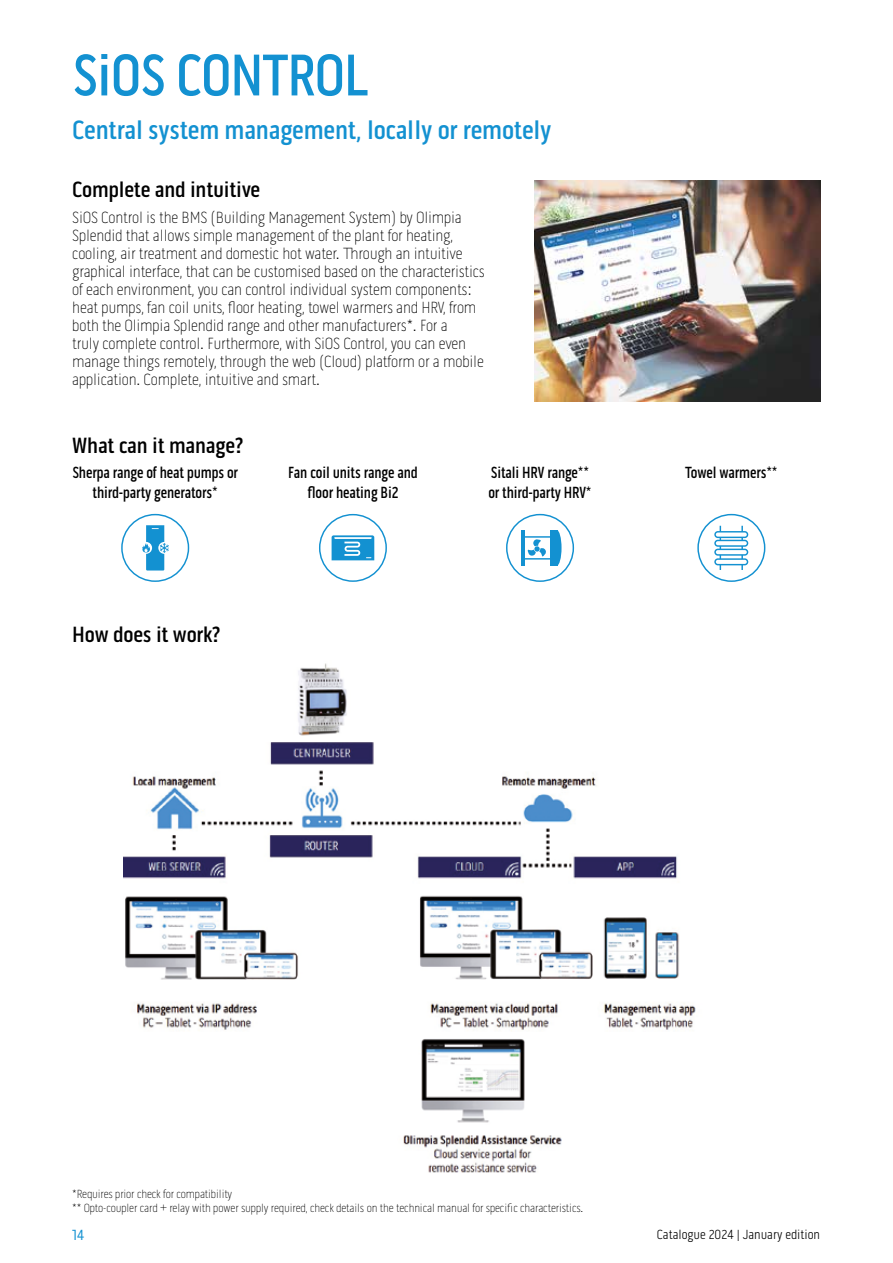
<style>
.page{position:relative;width:893px;height:1263px;background:#fff}
.page>*{position:absolute;margin:0;border:0;box-sizing:border-box;transform-origin:0 0}
.t1{font:500 60px "Pill Gothic 300 mg";letter-spacing:-.02em;color:#1391d1;scale:.95 1}
.t2{font:500 27px "Pill Gothic 300 mg";letter-spacing:-.01em;color:#1391d1}
.t3{font:500 22.5px "Pill Gothic 300 mg";letter-spacing:-.01em;color:#000}
.t4{font:100 16.5px/18px "Pill Gothic 300 mg";letter-spacing:-.01em;color:#000}
.t5{font:500 16.5px/19.8px "Pill Gothic 300 mg";letter-spacing:-.01em;color:#000;text-align:center;scale:.9 1}
.t6{font:15px "Pill Gothic 300 mg";color:#1391d1}
.t7{font:300 13.5px "Pill Gothic 300 mg";color:#000}
.t8{font:100 12px/14.4px "Pill Gothic 300 mg";letter-spacing:-.01em;color:#000}
</style>
<div class="page">
<img style="left:534px;top:181px;width:287px;height:221px">
<img style="left:123px;top:663px;width:573px;height:510px">
<div style="left:121px;top:514px;width:68px;height:68px;border:1px solid #1391d1;border-radius:50%"></div>
<svg style="left:142px;top:525px;width:27px;height:45px"></svg>
<div style="left:319px;top:514px;width:68px;height:68px;border:1px solid #1391d1;border-radius:50%"></div>
<svg style="left:332px;top:535px;width:42px;height:25px"></svg>
<div style="left:506px;top:514px;width:68px;height:68px;border:1px solid #1391d1;border-radius:50%"></div>
<svg style="left:528px;top:539px;width:18px;height:17px"></svg>
<div style="left:550px;top:530px;width:7px;height:36px;background:#1391d1"></div>
<div style="left:552px;top:530px;width:9px;height:36px;background:#1391d1;border-radius:50%"></div>
<hr style="left:524px;top:536px;width:28px;height:2px;background:#1391d1">
<hr style="left:524px;top:558px;width:28px;height:2px;background:#1391d1">
<hr style="left:521px;top:530px;width:4px;height:36px;background:#1391d1">
<svg style="left:697px;top:514px;width:68px;height:68px"></svg>
<div style="left:715px;top:532px;width:32px;height:5px;background:#fff;border-radius:3px"></div>
<div style="left:714px;top:531px;width:34px;height:7px;border:1px solid #1391d1;border-radius:3px"></div>
<div style="left:715px;top:540px;width:32px;height:6px;background:#fff;border-radius:3px"></div>
<div style="left:714px;top:540px;width:34px;height:7px;border:1px solid #1391d1;border-radius:3px"></div>
<div style="left:715px;top:549px;width:32px;height:6px;background:#fff;border-radius:3px"></div>
<div style="left:714px;top:549px;width:34px;height:7px;border:1px solid #1391d1;border-radius:3px"></div>
<div style="left:715px;top:559px;width:32px;height:6px;background:#fff;border-radius:3px"></div>
<div style="left:714px;top:558px;width:34px;height:7px;border:1px solid #1391d1;border-radius:3px"></div>
<h1 class="t1" style="left:72px;top:40px;width:313px">SiOS CONTROL</h1>
<h2 class="t2" style="left:72px;top:114px;width:481px">Central system management, locally or remotely</h2>
<h3 class="t3" style="left:72px;top:177px;width:190px">Complete and intuitive</h3>
<p class="t4" style="left:72px;top:208px;width:414px">SiOS Control is the BMS (Building Management System) by Olimpia Splendid that allows simple management of the plant for heating, cooling, air treatment and domestic hot water. Through an intuitive graphical interface, that can be customised based on the characteristics of each environment, you can control individual system components: heat pumps, fan coil units, floor heating, towel warmers and HRV, from both the Olimpia Splendid range and other manufacturers*. For a<br>truly complete control. Furthermore, with SiOS Control, you can even manage things remotely, through the web (Cloud) platform or a mobile application. Complete, intuitive and smart.</p>
<h3 class="t3" style="left:72px;top:433px;width:172px">What can it manage?</h3>
<p class="t5" style="left:72px;top:463px;width:186px">Sherpa range of heat pumps or third-party generators*</p>
<p class="t5" style="left:288px;top:463px;width:145px">Fan coil units range and floor heating Bi2</p>
<p class="t5" style="left:488px;top:463px;width:116px;text-align:left">Sitali HRV range** or third-party HRV*</p>
<p class="t5" style="left:685px;top:463px;width:104px">Towel warmers**</p>
<h3 class="t3" style="left:72px;top:621px;width:150px">How does it work?</h3>
<p class="t8" style="left:72px;top:1186px;width:513px">*Requires prior check for compatibility<br>** Opto-coupler card + relay with power supply required, check details on the technical manual for specific characteristics.</p>
<p class="t6" style="left:72px;top:1226px;width:13px">14</p>
<p class="t7" style="left:657px;top:1227px;width:165px">Catalogue 2024 | January edition</p>
</div>
